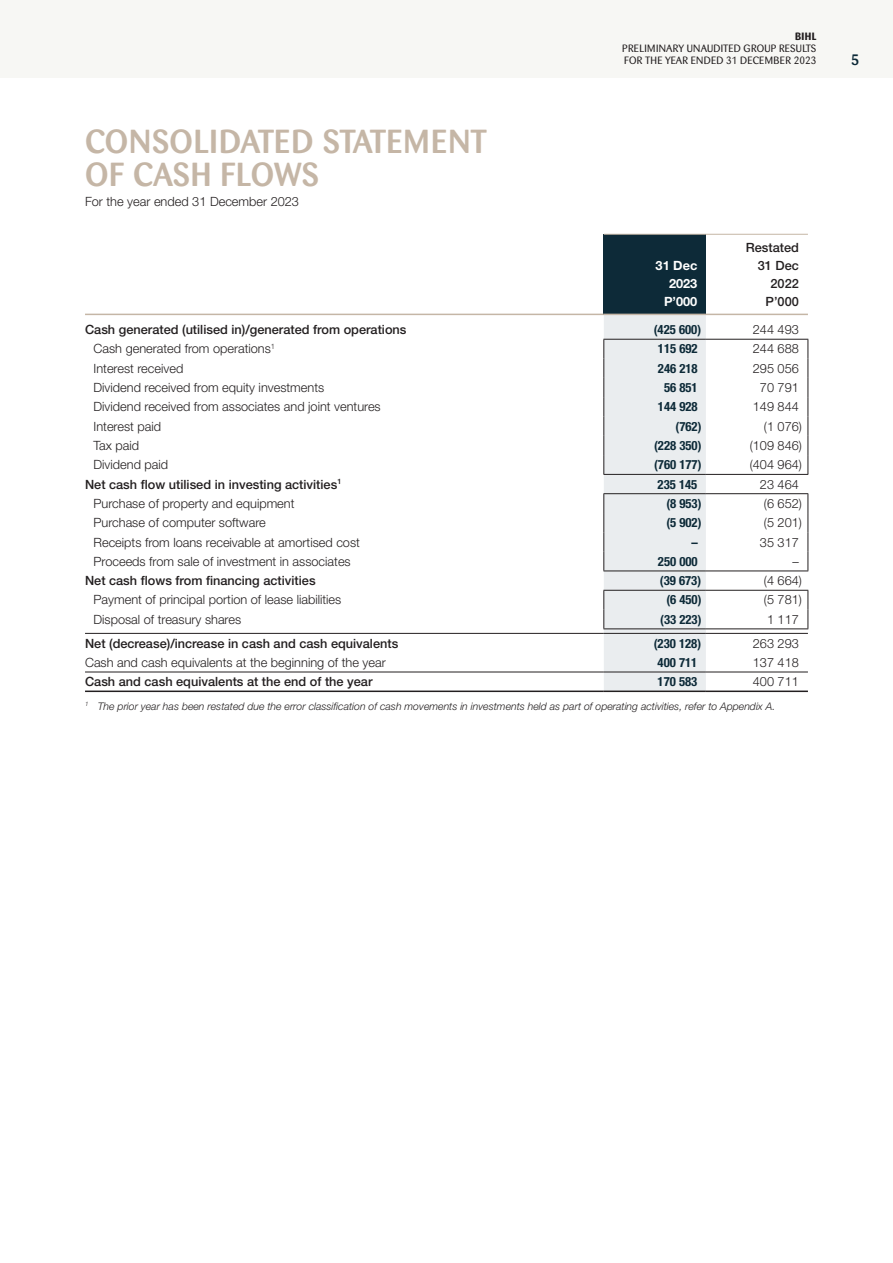
<style>
.page{position:relative;width:893px;height:1263px;background:#fff}
.page>*{position:absolute;margin:0;border:0;box-sizing:border-box;transform-origin:0 0}
.AFS_2024_Page_head{font:500 33px/33px "Barmeno";color:#c5b6a6}
.t1{font:500 15px "Barmeno";color:#0d2a38}
._2024_body_copy_tables{font:300 12.75px "Helvetica Neue LT Std";color:#231f20}
._2024_body_copy_tables-2{font:500 12.75px "Helvetica Neue LT Std";color:#231f20}
._2024_TABLE_24mm_BOLD_fig{font:700 condensed 12.75px "Helvetica Neue LT Std";color:#0d2a38}
._2024_TABLE_24mm_LIGHT_fig{font:300 12.75px "Helvetica Neue LT Std";color:#231f20}
._2024_Body_TABLE_bold{font:500 12.75px "Helvetica Neue LT Std";color:#231f20}
._2024_Body{font:300 12.75px "Helvetica Neue LT Std";color:#231f20}
._2024_TABLE_24mm_BOLD_fig-2{font:500 12.75px "Helvetica Neue LT Std";color:#231f20}
._2024_TABLE_24mm_BOLD_fig-3{font:700 12.75px "Helvetica Neue LT Std";color:#fff}
._2024_Body-2{font:italic 300 10.5px "Helvetica Neue LT Std";color:#231f20}
.t2{font:10.5px/12px "Barmeno";letter-spacing:.02em;color:#231f20}
.t3{font:700 10.5px "Barmeno";color:#231f20}
</style>
<div class="page">
<div style="left:0;top:0;width:893px;height:78px;background:#f7f7f4"></div>
<div style="left:604px;top:234px;width:102px;height:80px;background:#0d2a38"></div>
<hr style="left:706px;top:339px;width:102px;height:1px;background:#231f20">
<svg style="left:807px;top:340px;width:1px;height:134px"></svg>
<hr style="left:706px;top:474px;width:102px;height:1px;background:#231f20">
<hr style="left:706px;top:493px;width:102px;height:1px;background:#231f20">
<svg style="left:807px;top:494px;width:1px;height:77px"></svg>
<hr style="left:706px;top:571px;width:102px;height:1px;background:#231f20">
<hr style="left:85px;top:690px;width:519px;height:2px;background:#231f20">
<hr style="left:604px;top:690px;width:102px;height:2px;background:#231f20">
<hr style="left:706px;top:690px;width:102px;height:2px;background:#231f20">
<hr style="left:706px;top:590px;width:102px;height:1px;background:#231f20">
<div style="left:603px;top:315px;width:103px;height:376px;background:#eaedef"></div>
<svg style="left:807px;top:591px;width:1px;height:37px"></svg>
<hr style="left:603px;top:628px;width:103px;height:1px;background:#231f20">
<hr style="left:706px;top:628px;width:102px;height:1px;background:#231f20">
<hr style="left:85px;top:633px;width:519px;height:1px;background:#231f20">
<hr style="left:604px;top:633px;width:102px;height:1px;background:#231f20">
<hr style="left:706px;top:633px;width:102px;height:1px;background:#231f20">
<hr style="left:85px;top:672px;width:519px;height:1px;background:#231f20">
<hr style="left:604px;top:672px;width:102px;height:1px;background:#231f20">
<hr style="left:706px;top:672px;width:102px;height:1px;background:#231f20">
<hr style="left:604px;top:234px;width:102px;height:1px;background:#c5b6a6">
<hr style="left:706px;top:234px;width:102px;height:1px;background:#c5b6a6">
<hr style="left:85px;top:314px;width:519px;height:1px;background:#c5b6a6">
<hr style="left:604px;top:314px;width:102px;height:1px;background:#c5b6a6">
<hr style="left:706px;top:314px;width:102px;height:1px;background:#c5b6a6">
<p class="AFS_2024_Page_head" style="left:85px;top:125px;width:403px">CONSOLIDATED STATEMENT<br>OF CASH FLOWS</p>
<p class="_2024_Body" style="left:85px;top:193px;width:216px">For the year ended 31 December 2023</p>
<p class="t3" style="left:795px;top:30px;width:23px">BIHL</p>
<p class="t2" style="left:622px;top:43px;width:196px">PRELIMINARY UNAUDITED GROUP RESULTS<br>FOR THE YEAR ENDED 31 DECEMBER 2023</p>
<p class="t1" style="left:851px;top:51px;width:10px">5</p>
<p class="_2024_TABLE_24mm_BOLD_fig-3" style="left:656px;top:257px;width:43px">31 Dec</p>
<p class="_2024_TABLE_24mm_BOLD_fig-3" style="left:669px;top:275px;width:30px">2023</p>
<p class="_2024_TABLE_24mm_BOLD_fig-3" style="left:664px;top:293px;width:35px">P’000</p>
<p class="_2024_TABLE_24mm_BOLD_fig-2" style="left:746px;top:240px;width:55px">Restated</p>
<p class="_2024_TABLE_24mm_BOLD_fig-2" style="left:758px;top:258px;width:43px">31 Dec</p>
<p class="_2024_TABLE_24mm_BOLD_fig-2" style="left:770px;top:276px;width:30px">2022</p>
<p class="_2024_TABLE_24mm_BOLD_fig-2" style="left:766px;top:294px;width:35px">P’000</p>
<p class="_2024_body_copy_tables-2" style="left:85px;top:322px;width:323px">Cash generated (utilised in)/generated from operations</p>
<p class="_2024_TABLE_24mm_BOLD_fig" style="left:654px;top:322px;width:49px">(425 600)</p>
<p class="_2024_TABLE_24mm_LIGHT_fig" style="left:753px;top:322px;width:48px">244 493</p>
<p class="_2024_body_copy_tables" style="left:94px;top:341px;width:183px">Cash generated from operations<sup>1</sup></p>
<p class="_2024_TABLE_24mm_BOLD_fig" style="left:658px;top:341px;width:41px">115 692</p>
<p class="_2024_TABLE_24mm_LIGHT_fig" style="left:753px;top:341px;width:48px">244 688</p>
<p class="_2024_body_copy_tables" style="left:94px;top:360px;width:91px">Interest received</p>
<p class="_2024_TABLE_24mm_BOLD_fig" style="left:658px;top:360px;width:41px">246 218</p>
<p class="_2024_TABLE_24mm_LIGHT_fig" style="left:753px;top:360px;width:48px">295 056</p>
<p class="_2024_body_copy_tables" style="left:94px;top:380px;width:232px">Dividend received from equity investments</p>
<p class="_2024_TABLE_24mm_BOLD_fig" style="left:664px;top:380px;width:35px">56 851</p>
<p class="_2024_TABLE_24mm_LIGHT_fig" style="left:760px;top:380px;width:40px">70 791</p>
<p class="_2024_body_copy_tables" style="left:94px;top:399px;width:289px">Dividend received from associates and joint ventures</p>
<p class="_2024_TABLE_24mm_BOLD_fig" style="left:658px;top:399px;width:41px">144 928</p>
<p class="_2024_TABLE_24mm_LIGHT_fig" style="left:753px;top:399px;width:48px">149 844</p>
<p class="_2024_body_copy_tables" style="left:94px;top:418px;width:69px">Interest paid</p>
<p class="_2024_TABLE_24mm_BOLD_fig" style="left:676px;top:418px;width:27px">(762)</p>
<p class="_2024_TABLE_24mm_LIGHT_fig" style="left:764px;top:418px;width:40px">(1 076)</p>
<p class="_2024_body_copy_tables" style="left:94px;top:438px;width:47px">Tax paid</p>
<p class="_2024_TABLE_24mm_BOLD_fig" style="left:654px;top:438px;width:49px">(228 350)</p>
<p class="_2024_TABLE_24mm_LIGHT_fig" style="left:750px;top:438px;width:54px">(109 846)</p>
<p class="_2024_body_copy_tables" style="left:94px;top:457px;width:76px">Dividend paid</p>
<p class="_2024_TABLE_24mm_BOLD_fig" style="left:654px;top:457px;width:49px">(760 177)</p>
<p class="_2024_TABLE_24mm_LIGHT_fig" style="left:750px;top:457px;width:54px">(404 964)</p>
<p class="_2024_body_copy_tables-2" style="left:85px;top:476px;width:258px">Net cash flow utilised in investing activities<sup>1</sup></p>
<p class="_2024_TABLE_24mm_BOLD_fig" style="left:658px;top:476px;width:41px">235 145</p>
<p class="_2024_TABLE_24mm_LIGHT_fig" style="left:760px;top:476px;width:40px">23 464</p>
<p class="_2024_body_copy_tables" style="left:94px;top:496px;width:202px">Purchase of property and equipment</p>
<p class="_2024_TABLE_24mm_BOLD_fig" style="left:666px;top:496px;width:37px">(8 953)</p>
<p class="_2024_TABLE_24mm_LIGHT_fig" style="left:764px;top:496px;width:40px">(6 652)</p>
<p class="_2024_body_copy_tables" style="left:94px;top:515px;width:174px">Purchase of computer software</p>
<p class="_2024_TABLE_24mm_BOLD_fig" style="left:666px;top:515px;width:37px">(5 902)</p>
<p class="_2024_TABLE_24mm_LIGHT_fig" style="left:764px;top:515px;width:40px">(5 201)</p>
<p class="_2024_body_copy_tables" style="left:94px;top:534px;width:268px">Receipts from loans receivable at amortised cost</p>
<p class="_2024_TABLE_24mm_BOLD_fig" style="left:691px;top:534px;width:8px">–</p>
<p class="_2024_TABLE_24mm_LIGHT_fig" style="left:760px;top:534px;width:40px">35 317</p>
<p class="_2024_body_copy_tables" style="left:94px;top:553px;width:259px">Proceeds from sale of investment in associates</p>
<p class="_2024_TABLE_24mm_BOLD_fig" style="left:658px;top:554px;width:41px">250 000</p>
<p class="_2024_TABLE_24mm_LIGHT_fig" style="left:792px;top:553px;width:8px">–</p>
<p class="_2024_body_copy_tables-2" style="left:85px;top:573px;width:232px">Net cash flows from financing activities</p>
<p class="_2024_TABLE_24mm_BOLD_fig" style="left:660px;top:573px;width:43px">(39 673)</p>
<p class="_2024_TABLE_24mm_LIGHT_fig" style="left:764px;top:573px;width:40px">(4 664)</p>
<p class="_2024_body_copy_tables" style="left:94px;top:592px;width:249px">Payment of principal portion of lease liabilities</p>
<p class="_2024_TABLE_24mm_BOLD_fig" style="left:666px;top:592px;width:37px">(6 450)</p>
<p class="_2024_TABLE_24mm_LIGHT_fig" style="left:764px;top:592px;width:40px">(5 781)</p>
<p class="_2024_body_copy_tables" style="left:94px;top:611px;width:149px">Disposal of treasury shares</p>
<p class="_2024_TABLE_24mm_BOLD_fig" style="left:660px;top:611px;width:43px">(33 223)</p>
<p class="_2024_TABLE_24mm_LIGHT_fig" style="left:767px;top:611px;width:33px">1 117</p>
<p class="_2024_Body_TABLE_bold" style="left:85px;top:635px;width:315px">Net (decrease)/increase in cash and cash equivalents</p>
<p class="_2024_TABLE_24mm_BOLD_fig" style="left:654px;top:635px;width:49px">(230 128)</p>
<p class="_2024_Body" style="left:753px;top:635px;width:48px">263 293</p>
<p class="_2024_body_copy_tables" style="left:85px;top:654px;width:302px">Cash and cash equivalents at the beginning of the year</p>
<p class="_2024_TABLE_24mm_BOLD_fig" style="left:658px;top:655px;width:41px">400 711</p>
<p class="_2024_Body" style="left:753px;top:654px;width:48px">137 418</p>
<p class="_2024_Body_TABLE_bold" style="left:85px;top:674px;width:289px">Cash and cash equivalents at the end of the year</p>
<p class="_2024_TABLE_24mm_BOLD_fig" style="left:658px;top:674px;width:41px">170 583</p>
<p class="_2024_Body" style="left:753px;top:674px;width:48px">400 711</p>
<p class="_2024_Body-2" style="left:85px;top:700px;width:692px"><sup>1</sup> The prior year has been restated due the error classification of cash movements in investments held as part of operating activities, refer to Appendix A.</p>
</div>
